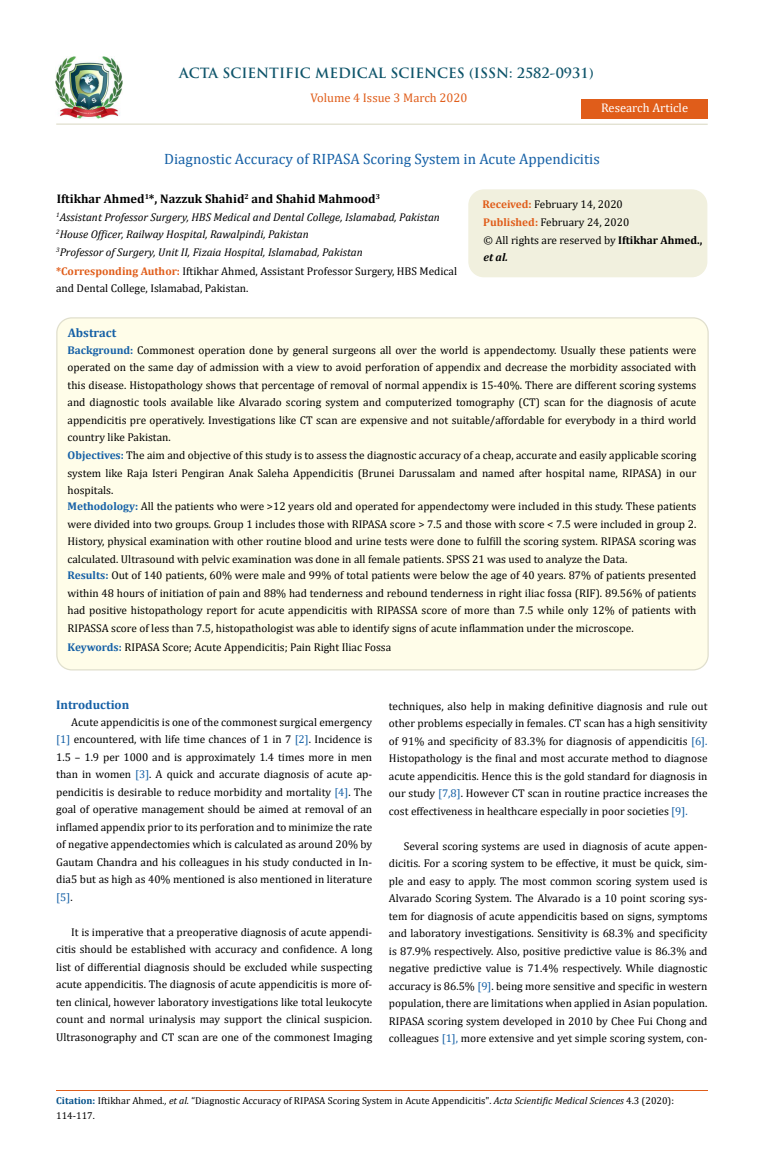
<style>
.page{position:relative;width:764px;height:1170px;background:#fff}
.page>*{position:absolute;margin:0;border:0;box-sizing:border-box;transform-origin:0 0}
.t1{font:15px "Cambria";color:#1560a6}
.t2{font:700 13.75px "Trajan Pro";color:#0e546a}
.t3{font:700 12.5px "Cambria";color:#000}
.t4{font:12.5px "Cambria";color:#e05d1a}
.t5{font:700 12.5px "Cambria";color:#1560a6}
.t6{font:12.5px "Cambria";color:#fff}
.t7{font:11.25px/17.5px "Cambria";color:#000}
.t8{font:italic 11.25px/17.5px "Cambria";color:#000}
.t9{font:10px/15px "Cambria";color:#000}
.s1{font-weight:700;color:#e05d1a}
.s2{font-weight:700}
.s3{font-weight:700;font-style:italic}
.s4{font-weight:700;color:#1560a6}
.s5{color:#1560a6}
.s6{font-weight:700;color:#035089}
.s7{font-style:italic}
</style>
<div class="page">
<img style="left:56px;top:57px;width:66px;height:61px">
<div style="left:581px;top:99px;width:126px;height:20px;background:#e05d1a"></div>
<div style="left:469px;top:190px;width:238px;height:87px;background:#f1f0de;border-radius:15px"></div>
<div style="left:468px;top:189px;width:239px;height:88px;border:1px solid #f1f0de;border-radius:15px"></div>
<div style="left:57px;top:318px;width:651px;height:352px;background:#fffde9;border-radius:15px"></div>
<hr style="left:56px;top:123px;width:651px;height:2px;background:#e0dfcd">
<hr style="left:56px;top:1090px;width:652px;height:1px;background:#e05d1a">
<p class="t2" style="left:179px;top:64px;width:416px">ACTA SCIENTIFIC MEDICAL SCIENCES (ISSN: 2582-0931)</p>
<p class="t4" style="left:310px;top:91px;width:158px">Volume 4 Issue 3 March 2020</p>
<p class="t6" style="left:601px;top:100px;width:89px">Research Article</p>
<h1 class="t1" style="left:164px;top:150px;width:437px">Diagnostic Accuracy of RIPASA Scoring System in Acute Appendicitis</h1>
<p class="t3" style="left:57px;top:190px;width:325px">Iftikhar Ahmed<sup>1</sup>*, Nazzuk Shahid<sup>2</sup> and Shahid Mahmood<sup>3</sup></p>
<p class="t8" style="left:56px;top:208px;width:385px"><sup>1</sup>Assistant Professor Surgery, HBS Medical and Dental College, Islamabad, Pakistan<br><sup>2</sup>House Officer, Railway Hospital, Rawalpindi, Pakistan<br><sup>3</sup>Professor of Surgery, Unit II, Fizaia Hospital, Islamabad, Pakistan</p>
<p class="t7" style="left:56px;top:262px;width:402px"><span class="s1">*Corresponding Author:</span> Iftikhar Ahmed, Assistant Professor Surgery, HBS Medical and Dental College, Islamabad, Pakistan.</p>
<p class="t7" style="left:482px;top:195px;width:221px;line-height:17.9px"><span class="s1">Received:</span> February 14, 2020<br><span class="s1">Published:</span> February 24, 2020<br>© All rights are reserved by <span class="s2">Iftikhar Ahmed., </span><span class="s3">et al.</span></p>
<p class="t5" style="left:68px;top:324px;width:50px">Abstract</p>
<p class="t7" style="left:68px;top:341px;width:630px"><span class="s4">Background:</span> Commonest operation done by general surgeons all over the world is appendectomy. Usually these patients were operated on the same day of admission with a view to avoid perforation of appendix and decrease the morbidity associated with this disease. Histopathology shows that percentage of removal of normal appendix is 15-40%. There are different scoring systems and diagnostic tools available like Alvarado scoring system and computerized tomography (CT) scan for the diagnosis of acute appendicitis pre operatively. Investigations like CT scan are expensive and not suitable/affordable for everybody in a third world country like Pakistan.<br><span class="s4">Objectives:</span> The aim and objective of this study is to assess the diagnostic accuracy of a cheap, accurate and easily applicable scoring system like Raja Isteri Pengiran Anak Saleha Appendicitis (Brunei Darussalam and named after hospital name, RIPASA) in our hospitals.</p>
<p class="t7" style="left:68px;top:498px;width:630px"><span class="s4">Methodology:</span> All the patients who were &gt;12 years old and operated for appendectomy were included in this study. These patients were divided into two groups. Group 1 includes those with RIPASA score &gt; 7.5 and those with score &lt; 7.5 were included in group 2.<br>History, physical examination with other routine blood and urine tests were done to fulfill the scoring system. RIPASA scoring was calculated. Ultrasound with pelvic examination was done in all female patients. SPSS 21 was used to analyze the Data.<br><span class="s4">Results:</span> Out of 140 patients, 60% were male and 99% of total patients were below the age of 40 years. 87% of patients presented within 48 hours of initiation of pain and 88% had tenderness and rebound tenderness in right iliac fossa (RIF). 89.56% of patients had positive histopathology report for acute appendicitis with RIPASSA score of more than 7.5 while only 12% of patients with RIPASSA score of less than 7.5, histopathologist was able to identify signs of acute inflammation under the microscope.</p>
<p class="t7" style="left:68px;top:638px;width:325px"><span class="s4">Keywords:</span> RIPASA Score; Acute Appendicitis; Pain Right Iliac Fossa</p>
<p class="t5" style="left:56px;top:696px;width:75px">Introduction</p>
<p class="t7" style="left:389px;top:697px;width:320px;text-align:justify">techniques, also help in making definitive diagnosis and rule out other problems especially in females. CT scan has a high sensitivity of 91% and specificity of 83.3% for diagnosis of appendicitis <span class="s5">[6].<br></span>Histopathology is the final and most accurate method to diagnose acute appendicitis. Hence this is the gold standard for diagnosis in our study <span class="s5">[7,8]</span>. However CT scan in routine practice increases the cost effectiveness in healthcare especially in poor societies <span class="s5">[9].</span></p>
<p class="t7" style="left:389px;top:837px;width:320px;text-align:justify;text-indent:15px">Several scoring systems are used in diagnosis of acute appen&shy;dicitis. For a scoring system to be effective, it must be quick, sim&shy;ple and easy to apply. The most common scoring system used is Alvarado Scoring System. The Alvarado is a 10 point scoring sys&shy;tem for diagnosis of acute appendicitis based on signs, symptoms and laboratory investigations. Sensitivity is 68.3% and specificity is 87.9% respectively. Also, positive predictive value is 86.3% and negative predictive value is 71.4% respectively. While diagnostic accuracy is 86.5% <span class="s5">[9]</span>. being more sensitive and specific in western population, there are limitations when applied in Asian population.<br>RIPASA scoring system developed in 2010 by Chee Fui Chong and colleagues <span class="s5">[1],</span> more extensive and yet simple scoring system, con-</p>
<p class="t7" style="left:56px;top:713px;width:317px;text-align:justify;text-indent:15px">Acute appendicitis is one of the commonest surgical emergency <span class="s5">[1]</span> encountered, with life time chances of 1 in 7 <span class="s5">[2]</span>. Incidence is 1.5 – 1.9 per 1000 and is approximately 1.4 times more in men than in women <span class="s5">[3]</span>. A quick and accurate diagnosis of acute ap&shy;pendicitis is desirable to reduce morbidity and mortality <span class="s5">[4]</span>. The goal of operative management should be aimed at removal of an inflamed appendix prior to its perforation and to minimize the rate of negative appendectomies which is calculated as around 20% by Gautam Chandra and his colleagues in his study conducted in In&shy;dia5 but as high as 40% mentioned is also mentioned in literature <span class="s5">[5]</span>.</p>
<p class="t7" style="left:56px;top:923px;width:317px;text-align:justify;text-indent:15px">It is imperative that a preoperative diagnosis of acute appendi&shy;citis should be established with accuracy and confidence. A long list of differential diagnosis should be excluded while suspecting acute appendicitis. The diagnosis of acute appendicitis is more of&shy;ten clinical, however laboratory investigations like total leukocyte count and normal urinalysis may support the clinical suspicion.<br>Ultrasonography and CT scan are one of the commonest Imaging</p>
<p class="t9" style="left:56px;top:1093px;width:619px"><span class="s6">Citation:</span> Iftikhar Ahmed<span class="s7">., et al.</span> “Diagnostic Accuracy of RIPASA Scoring System in Acute Appendicitis". <span class="s7">Acta Scientific Medical Sciences</span> 4.3 (2020):<br>114-117.</p>
</div>
